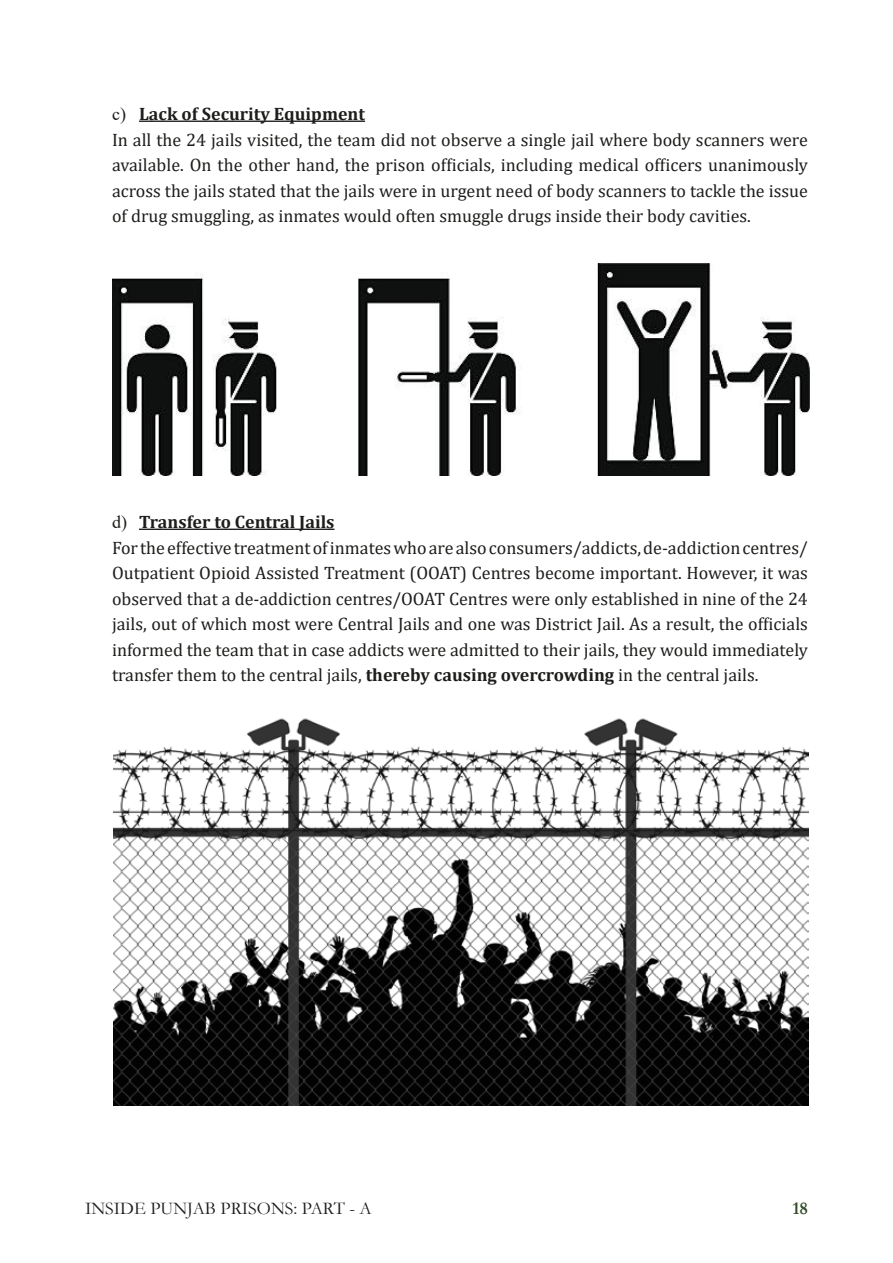
<style>
.page{position:relative;width:893px;height:1263px;background:#fff}
.page>*{position:absolute;margin:0;border:0;box-sizing:border-box;transform-origin:0 0}
.t1{font:18px/25.5px "Cambria";color:#1d1d1b}
.t2{font:18px "Garamond";color:#1d1d1b}
.t3{font:700 18px "Garamond";color:#324e26}
.s1{font-family:"Times New Roman"}
.s2{font-weight:700}
</style>
<div class="page">
<hr style="left:139px;top:121px;width:226px;height:1px;background:#1d1d1b">
<hr style="left:139px;top:529px;width:195px;height:1px;background:#1d1d1b">
<img style="left:113px;top:263px;width:697px;height:212px">
<img style="left:114px;top:718px;width:695px;height:387px">
<p class="t1" style="left:112px;top:101px;width:697px"><span class="s1">c)</span> <span class="s2">Lack of Security Equipment<br></span>In all the 24 jails visited, the team did not observe a single jail where body scanners were available. On the other hand, the prison officials, including medical officers unanimously across the jails stated that the jails were in urgent need of body scanners to tackle the issue of drug smuggling, as inmates would often smuggle drugs inside their body cavities.</p>
<p class="t1" style="left:112px;top:509px;width:697px"><span class="s1">d)</span> <span class="s2">Transfer to Central Jails<br></span>For the effective treatment of inmates who are also consumers/addicts, de-addiction centres/ Outpatient Opioid Assisted Treatment (OOAT) Centres become important. However, it was observed that a de-addiction centres/OOAT Centres were only established in nine of the 24 jails, out of which most were Central Jails and one was District Jail. As a result, the officials informed the team that in case addicts were admitted to their jails, they would immediately transfer them to the central jails, <span class="s2">thereby causing overcrowding</span> in the central jails.</p>
<p class="t2" style="left:85px;top:1196px;width:288px">INSIDE PUNJAB PRISONS: PART - A</p>
<p class="t3" style="left:792px;top:1196px;width:17px">18</p>
</div>
